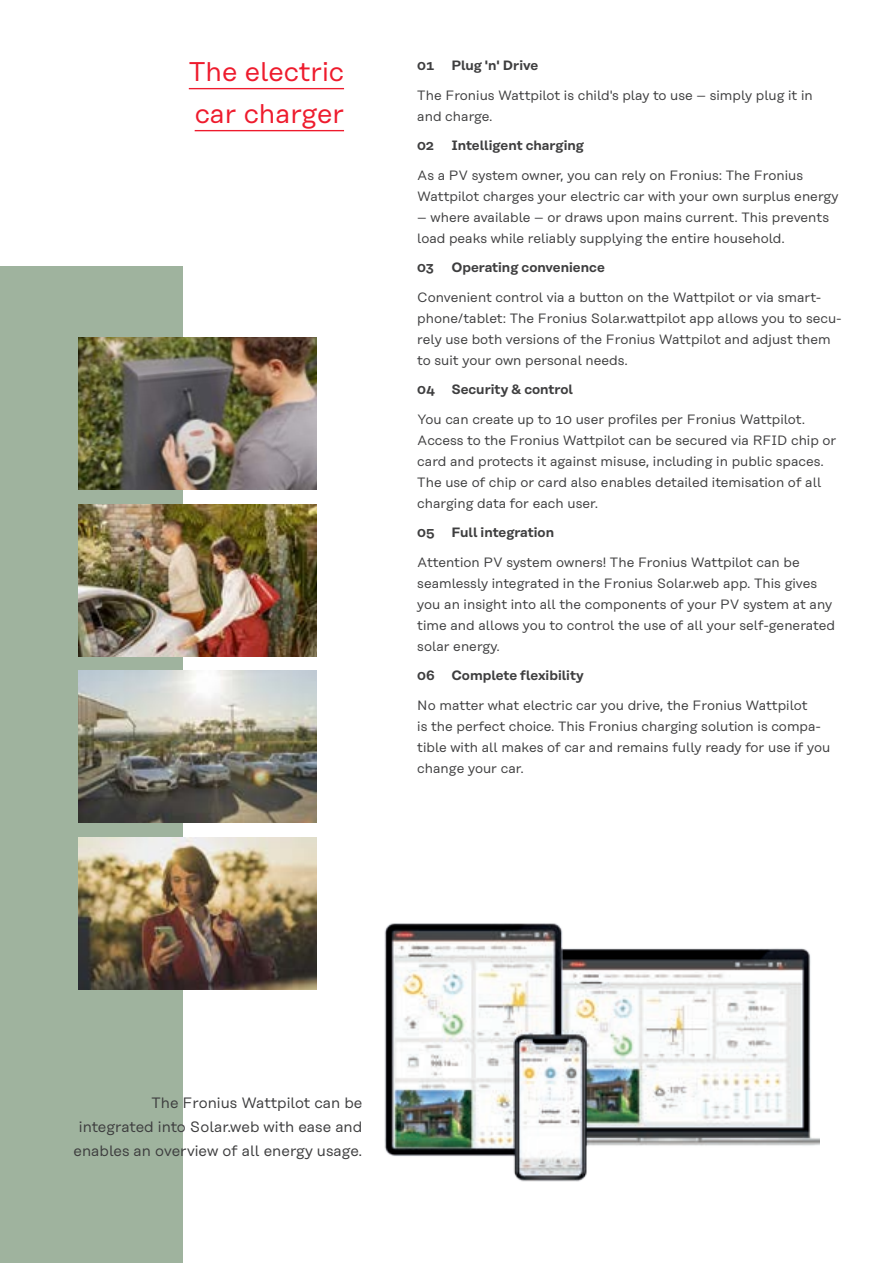
<style>
.page{position:relative;width:893px;height:1263px;background:#fff}
.page>*{position:absolute;margin:0;border:0;box-sizing:border-box;transform-origin:0 0}
.t1{font:27px/42px "Rational Text";color:#ee1b2d}
.t2{font:15px/24px "Rational Text";color:#3e3e3f;text-align:right}
.t3{font:13.5px/21px "Rational Text";color:#3e3e3f}
.t4{font:600 13.5px "Rational Text";color:#3e3e3f}
</style>
<div class="page">
<div style="left:0;top:267px;width:183px;height:996px;background:#9fb39e"></div>
<img style="left:78px;top:671px;width:238px;height:152px">
<img style="left:78px;top:838px;width:238px;height:151px">
<img style="left:78px;top:504px;width:239px;height:152px">
<img style="left:78px;top:337px;width:238px;height:152px">
<img style="left:384px;top:923px;width:436px;height:259px">
<hr style="left:189px;top:88px;width:155px;height:1px;background:#ee1b2d">
<hr style="left:195px;top:130px;width:149px;height:1px;background:#ee1b2d">
<h1 class="t1" style="left:189px;top:51px;width:157px">The electric car charger</h1>
<p class="t4" style="left:417px;top:58px;width:18px">01</p>
<p class="t4" style="left:451px;top:58px;width:89px">Plug 'n' Drive</p>
<p class="t3" style="left:417px;top:85px;width:397px">The Fronius Wattpilot is child's play to use – simply plug it in and charge.</p>
<p class="t4" style="left:417px;top:138px;width:18px">02</p>
<p class="t4" style="left:451px;top:138px;width:134px">Intelligent charging</p>
<p class="t3" style="left:417px;top:165px;width:423px">As a PV system owner, you can rely on Fronius: The Fronius<br>Wattpilot charges your electric car with your own surplus energy</p>
<p class="t3" style="left:417px;top:207px;width:413px">– where available – or draws upon mains current. This prevents load peaks while reliably supplying the entire household.</p>
<p class="t4" style="left:417px;top:260px;width:18px">03</p>
<p class="t4" style="left:451px;top:260px;width:155px">Operating convenience</p>
<p class="t3" style="left:417px;top:287px;width:426px">Convenient control via a button on the Wattpilot or via smart&shy;phone/tablet: The Fronius Solar.wattpilot app allows you to secu&shy;rely use both versions of the Fronius Wattpilot and adjust them to suit your own personal needs.</p>
<p class="t4" style="left:417px;top:382px;width:157px">04 Security &amp; control</p>
<p class="t3" style="left:417px;top:409px;width:421px">You can create up to 10 user profiles per Fronius Wattpilot.<br>Access to the Fronius Wattpilot can be secured via RFID chip or card and protects it against misuse, including in public spaces.<br>The use of chip or card also enables detailed itemisation of all charging data for each user.</p>
<p class="t4" style="left:417px;top:525px;width:138px">05 Full integration</p>
<p class="t3" style="left:417px;top:552px;width:419px">Attention PV system owners! The Fronius Wattpilot can be seamlessly integrated in the Fronius Solar.web app. This gives you an insight into all the components of your PV system at any time and allows you to control the use of all your self-generated solar energy.</p>
<p class="t4" style="left:417px;top:668px;width:168px">06 Complete flexibility</p>
<p class="t3" style="left:417px;top:695px;width:415px">No matter what electric car you drive, the Fronius Wattpilot<br>is the perfect choice. This Fronius charging solution is compa&shy;tible with all makes of car and remains fully ready for use if you change your car.</p>
<p class="t2" style="left:74px;top:1090px;width:290px">The Fronius Wattpilot can be integrated into Solar.web with ease and enables an overview of all energy usage.</p>
</div>
